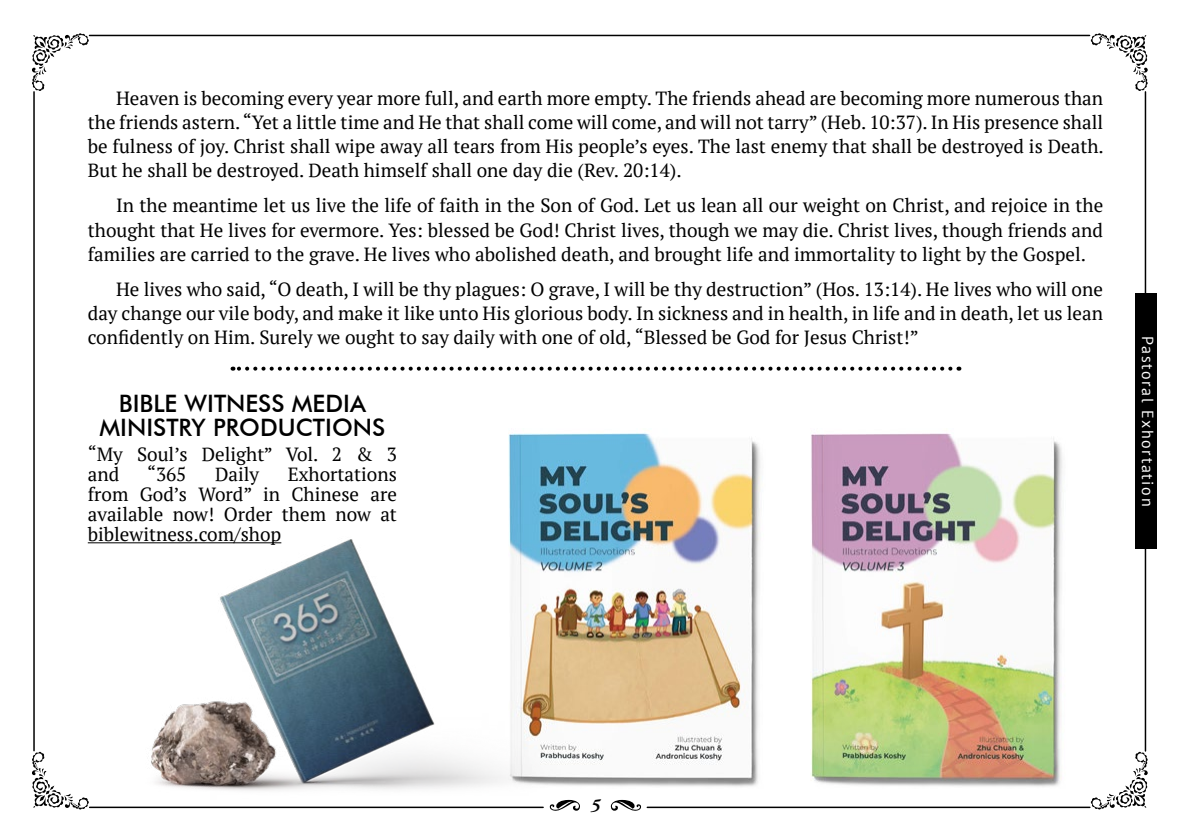
<style>
.page{position:relative;width:1191px;height:840px;background:#fff}
.page>*{position:absolute;margin:0;border:0;box-sizing:border-box;transform-origin:0 0}
.t1{font:500 24px/24px "Futura BT";color:#000;text-align:center}
.t2{font:19px/24px "PT Serif";color:#000;text-align:justify}
.t3{font:italic 700 18px "Adobe Garamond Pro";color:#000}
.t4{font:16px "PT Sans";letter-spacing:.1em;color:#fff}
</style>
<div class="page">
<hr style="left:1144px;top:92px;width:2px;height:658px;background:#000">
<div style="left:1135px;top:293px;width:22px;height:255px;background:#000"></div>
<hr style="left:33px;top:92px;width:2px;height:658px;background:#000">
<hr style="left:89px;top:35px;width:1000px;height:1px;background:#000">
<hr style="left:647px;top:806px;width:442px;height:1px;background:#000">
<hr style="left:90px;top:806px;width:453px;height:1px;background:#000">
<svg style="left:549px;top:799px;width:31px;height:11px"></svg>
<svg style="left:610px;top:799px;width:31px;height:11px"></svg>
<svg style="left:1090px;top:33px;width:58px;height:58px"></svg>
<svg style="left:1090px;top:751px;width:58px;height:58px"></svg>
<svg style="left:32px;top:33px;width:57px;height:58px"></svg>
<svg style="left:32px;top:751px;width:57px;height:58px"></svg>
<svg style="left:232px;top:366px;width:718px;height:4px"></svg>
<hr style="left:88px;top:542px;width:193px;height:1px;background:#000">
<img style="left:508px;top:433px;width:253px;height:354px">
<img style="left:811px;top:433px;width:252px;height:354px">
<img style="left:132px;top:514px;width:436px;height:290px">
<p class="t2" style="left:88px;top:86px;width:1017px;text-indent:28px">Heaven is becoming every year more full, and earth more empty. The friends ahead are becoming more numerous than the friends astern. “Yet a little time and He that shall come will come, and will not tarry” (Heb. 10:37). In His presence shall be fulness of joy. Christ shall wipe away all tears from His people’s eyes. The last enemy that shall be destroyed is Death.<br>But he shall be destroyed. Death himself shall one day die (Rev. 20:14).</p>
<p class="t2" style="left:88px;top:193px;width:1017px;text-indent:28px">In the meantime let us live the life of faith in the Son of God. Let us lean all our weight on Christ, and rejoice in the thought that He lives for evermore. Yes: blessed be God! Christ lives, though we may die. Christ lives, though friends and families are carried to the grave. He lives who abolished death, and brought life and immortality to light by the Gospel.</p>
<p class="t2" style="left:88px;top:277px;width:1016px;text-indent:28px">He lives who said, “O death, I will be thy plagues: O grave, I will be thy destruction” (Hos. 13:14). He lives who will one day change our vile body, and make it like unto His glorious body. In sickness and in health, in life and in death, let us lean confidently on Him. Surely we ought to say daily with one of old, “Blessed be God for Jesus Christ!”</p>
<p class="t1" style="left:99px;top:390px;width:287px">BIBLE WITNESS MEDIA<br>MINISTRY PRODUCTIONS</p>
<p class="t2" style="left:88px;top:444px;width:311px;line-height:20px">“My Soul’s Delight” Vol. 2 &amp; 3 and</p>
<p class="t2" style="left:147px;top:462px;width:41px">“365</p>
<p class="t2" style="left:215px;top:462px;width:46px">Daily</p>
<p class="t2" style="left:88px;top:464px;width:311px;line-height:20px;text-indent:200px">Exhortations from God’s Word” in Chinese are available now! Order them now at biblewitness.com/shop</p>
<p class="t4" style="left:1158px;top:336px;width:172px;rotate:90deg">Pastoral Exhortation</p>
<p class="t3" style="left:591px;top:794px;width:11px">5</p>
</div>
